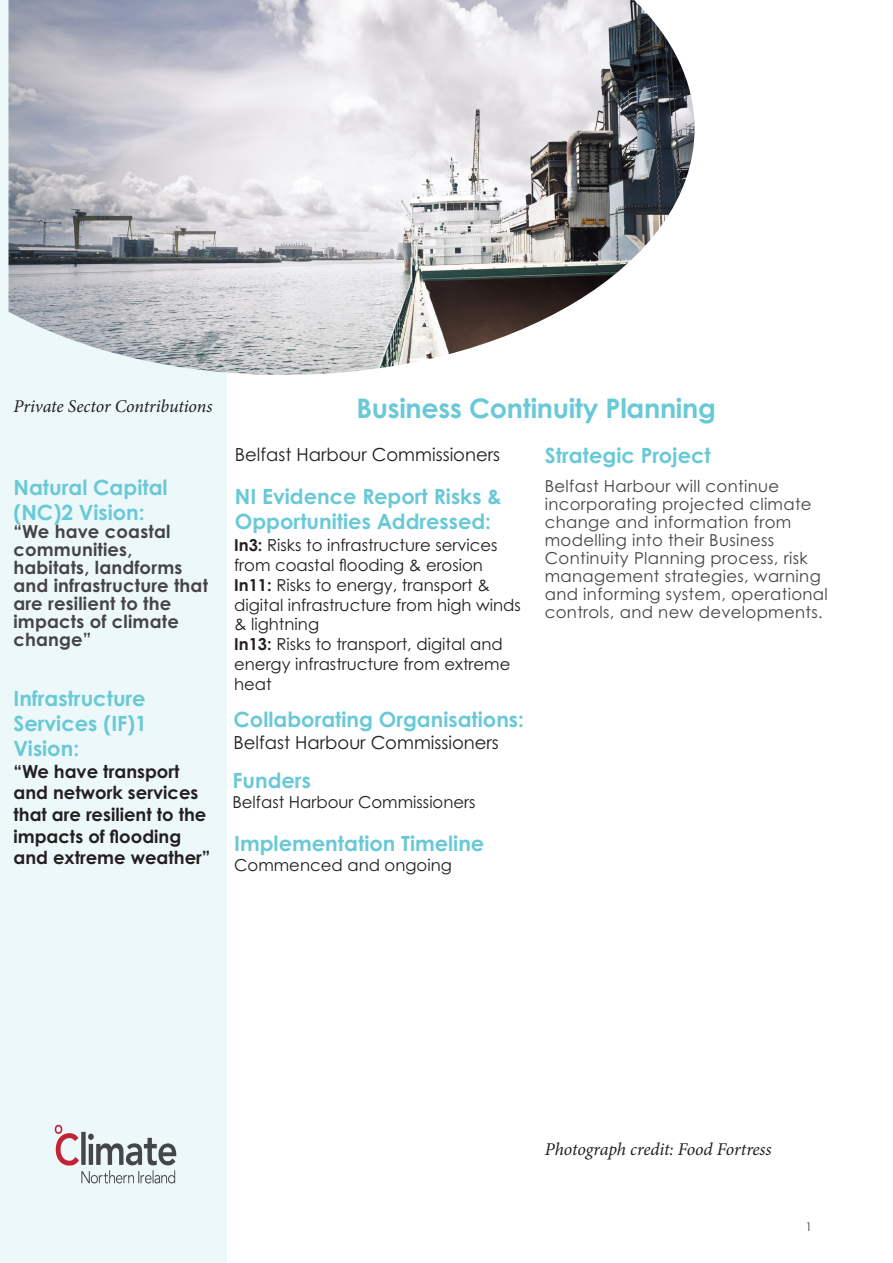
<style>
.page{position:relative;width:893px;height:1263px;background:#fff}
.page>*{position:absolute;margin:0;border:0;box-sizing:border-box;transform-origin:0 0}
.Paragraph_Style_1{font:700 27px "Century Gothic Pro";letter-spacing:-.01em;color:#69c9d6}
.Paragraph_Style_1-2{font:700 21px/25.2px "Century Gothic Pro";color:#69c9d6}
.Paragraph_Style_1-3{font:700 18px/18px "Century Gothic Pro";letter-spacing:.01em;color:#454447}
.Paragraph_Style_1-4{font:700 18px/21.6px "Century Gothic Pro";color:#231f20}
.t1{font:italic 18px "Minion Pro";letter-spacing:-.01em;color:#231f20}
.Paragraph_Style_1-5{font:18px "Century Gothic Pro";color:#231f20}
.Paragraph_Style_1-6{font:16.5px/19.8px "Century Gothic Pro";color:#231f20}
.t2{font:16.5px/18px "Century Gothic Pro";letter-spacing:.02em;color:#454447}
.t3{font:12px "Century Gothic Pro";color:#454447}
.s1{font-weight:700}
</style>
<div class="page">
<div style="left:0;top:0;width:226px;height:1263px;background:#edf8fa"></div>
<img style="left:9px;top:0;width:685px;height:375px">
<hr style="left:892px;top:0;width:1px;height:1263px;background:#ee1d23">
<hr style="left:0;top:1262px;width:893px;height:1px;background:#ee1d23">
<svg style="left:55px;top:1125px;width:121px;height:58px"></svg>
<p class="t1" style="left:13px;top:393px;width:201px">Private Sector Contributions</p>
<p class="Paragraph_Style_1-2" style="left:13px;top:474px;width:156px">Natural Capital (NC)2 Vision:</p>
<p class="Paragraph_Style_1-3" style="left:13px;top:522px;width:196px">“We have coastal communities, habitats, landforms and infrastructure that are resilient to the impacts of climate change”</p>
<p class="Paragraph_Style_1-2" style="left:13px;top:685px;width:135px;text-align:justify">Infrastructure Services (IF)1<br>Vision:</p>
<p class="Paragraph_Style_1-4" style="left:13px;top:760px;width:199px">“We have transport and network services that are resilient to the impacts of flooding and extreme weather”</p>
<p class="Paragraph_Style_1" style="left:356px;top:392px;width:361px">Business Continuity Planning</p>
<p class="Paragraph_Style_1-5" style="left:235px;top:443px;width:267px">Belfast Harbour Commissioners</p>
<p class="Paragraph_Style_1-2" style="left:235px;top:483px;width:269px">NI Evidence Report Risks &amp;<br>Opportunities Addressed:</p>
<p class="Paragraph_Style_1-6" style="left:234px;top:535px;width:265px"><span class="s1">In3:</span> Risks to infrastructure services from coastal flooding &amp; erosion</p>
<p class="Paragraph_Style_1-6" style="left:234px;top:575px;width:288px"><span class="s1">In11:</span> Risks to energy, transport &amp; digital infrastructure from high winds &amp; lightning</p>
<p class="Paragraph_Style_1-6" style="left:234px;top:634px;width:278px"><span class="s1">In13:</span> Risks to transport, digital and energy infrastructure from extreme heat</p>
<p class="Paragraph_Style_1-2" style="left:234px;top:706px;width:292px">Collaborating Organisations:</p>
<p class="Paragraph_Style_1-5" style="left:234px;top:731px;width:267px">Belfast Harbour Commissioners</p>
<p class="Paragraph_Style_1-2" style="left:232px;top:767px;width:80px">Funders</p>
<p class="Paragraph_Style_1-6" style="left:232px;top:791px;width:245px">Belfast Harbour Commissioners</p>
<p class="Paragraph_Style_1-2" style="left:234px;top:830px;width:252px">Implementation Timeline</p>
<p class="Paragraph_Style_1-6" style="left:234px;top:854px;width:219px">Commenced and ongoing</p>
<p class="Paragraph_Style_1-2" style="left:545px;top:442px;width:167px">Strategic Project</p>
<p class="t2" style="left:545px;top:476px;width:285px">Belfast Harbour will continue incorporating projected climate change and information from modelling into their Business<br>Continuity Planning process, risk management strategies, warning and informing system, operational controls, and new developments.</p>
<p class="t1" style="left:545px;top:1137px;width:228px">Photograph credit: Food Fortress</p>
<p class="t3" style="left:805px;top:1220px;width:8px">1</p>
</div>
